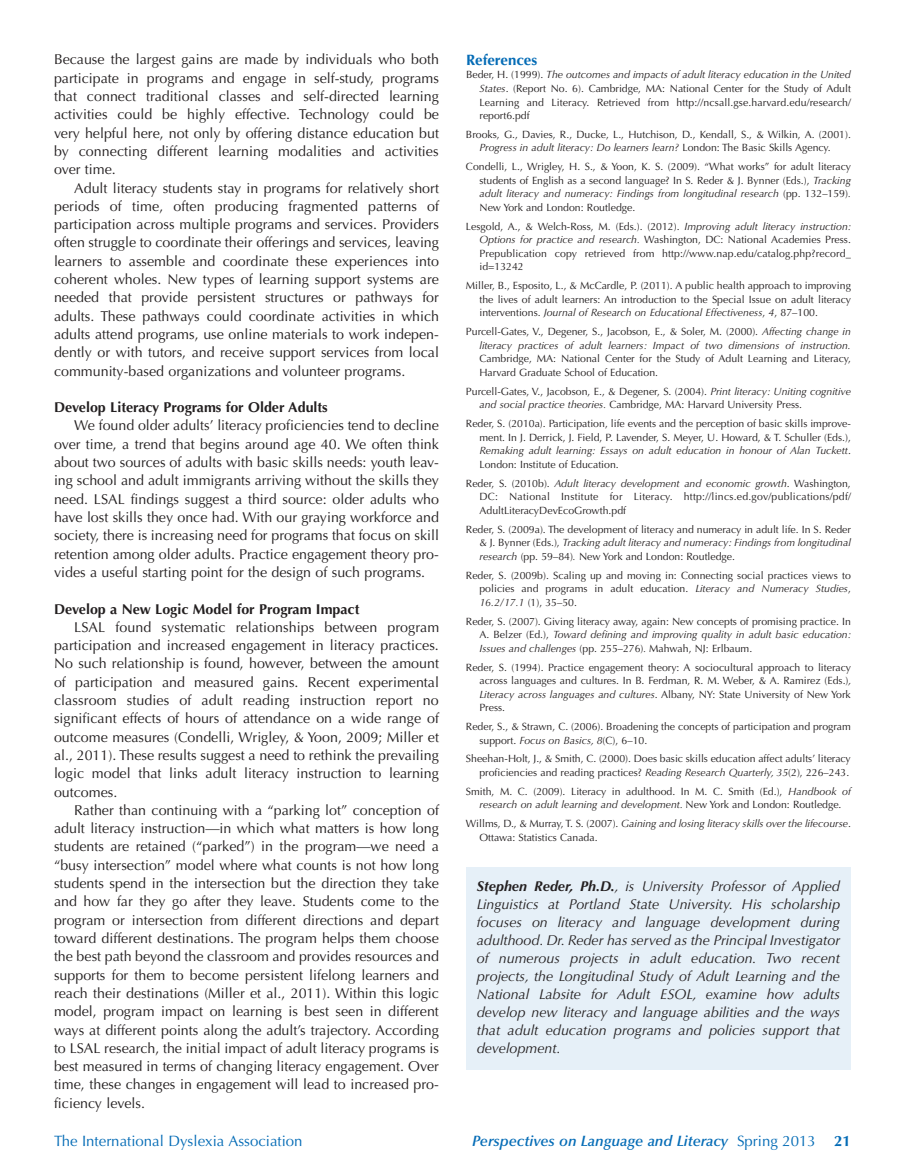
<style>
.page{position:relative;width:905px;height:1175px;background:#fff}
.page>*{position:absolute;margin:0;border:0;box-sizing:border-box;transform-origin:0 0}
.t1{font:italic 600 15px "Optima";color:#056cb6}
.t2{font:15px "Optima";color:#056cb6}
.t3{font:700 15px "Optima";color:#056cb6}
.t4{font:14.25px/18.3px "Optima";color:#231f20;text-align:justify}
.t5{font:italic 14.25px/18px "Optima";color:#231f20;text-align:justify}
.t6{font:700 14.25px "Optima";color:#231f20}
.t7{font:10.5px/13.5px "Optima";color:#231f20;text-align:justify}
.t8{font:italic 10.5px/13.5px "Optima";color:#231f20;text-align:right}
.s1{font-style:italic}
.s2{font-style:normal}
.s3{font-weight:700}
.s4{font-weight:400;font-style:normal}
.s5{font-weight:700;font-style:normal}
</style>
<div class="page">
<div style="left:466px;top:867px;width:384px;height:202px;background:#e6f0f8"></div>
<p class="t4" style="left:54px;top:51px;width:386px">Because the largest gains are made by individuals who both participate in programs and engage in self-study, programs that connect traditional classes and self-directed learning activities could be highly effective. Technology could be very helpful here, not only by offering distance education but by connecting different learning modalities and activities over time.</p>
<p class="t4" style="left:54px;top:179px;width:386px;text-indent:20px">Adult literacy students stay in programs for relatively short periods of time, often producing fragmented patterns of participation across multiple programs and services. Providers often struggle to coordinate their offerings and services, leaving learners to assemble and coordinate these experiences into coherent wholes. New types of learning support systems are needed that provide persistent structures or pathways for adults. These pathways could coordinate activities in which adults attend programs, use online materials to work indepen&shy;dently or with tutors, and receive support services from local community-based organizations and volunteer programs.</p>
<h2 class="t6" style="left:54px;top:399px;width:275px">Develop Literacy Programs for Older Adults</h2>
<p class="t4" style="left:54px;top:417px;width:386px;text-indent:20px">We found older adults’ literacy proficiencies tend to decline over time, a trend that begins around age 40. We often think about two sources of adults with basic skills needs: youth leav&shy;ing school and adult immigrants arriving without the skills they need. LSAL findings suggest a third source: older adults who have lost skills they once had. With our graying workforce and society, there is increasing need for programs that focus on skill retention among older adults. Practice engagement theory pro&shy;vides a useful starting point for the design of such programs.</p>
<h2 class="t6" style="left:54px;top:600px;width:307px">Develop a New Logic Model for Program Impact</h2>
<p class="t4" style="left:54px;top:618px;width:387px;text-indent:20px">LSAL found systematic relationships between program participation and increased engagement in literacy practices.<br>No such relationship is found, however, between the amount of participation and measured gains. Recent experimental classroom studies of adult reading instruction report no significant effects of hours of attendance on a wide range of outcome measures (Condelli, Wrigley, &amp; Yoon, 2009; Miller et al., 2011). These results suggest a need to rethink the prevailing logic model that links adult literacy instruction to learning outcomes.</p>
<p class="t4" style="left:54px;top:801px;width:386px;text-indent:20px">Rather than continuing with a “parking lot” conception of adult literacy instruction—in which what matters is how long students are retained (“parked”) in the program—we need a “busy intersection” model where what counts is not how long students spend in the intersection but the direction they take and how far they go after they leave. Students come to the program or intersection from different directions and depart toward different destinations. The program helps them choose the best path beyond the classroom and provides resources and supports for them to become persistent lifelong learners and reach their destinations (Miller et al., 2011). Within this logic model, program impact on learning is best seen in different ways at different points along the adult’s trajectory. According to LSAL research, the initial impact of adult literacy programs is best measured in terms of changing literacy engagement. Over time, these changes in engagement will lead to increased pro&shy;ficiency levels.</p>
<h1 class="t3" style="left:466px;top:51px;width:73px">References</h1>
<p class="t7" style="left:479px;top:68px;width:373px;text-indent:-13px">Beder, H. (1999). <span class="s1">The outcomes and impacts of adult literacy education in the United States</span>. (Report No. 6). Cambridge, MA: National Center for the Study of Adult Learning and Literacy. Retrieved from http://ncsall.gse.harvard.edu/research/ report6.pdf</p>
<p class="t7" style="left:479px;top:128px;width:373px;text-indent:-14px">Brooks, G., Davies, R., Ducke, L., Hutchison, D., Kendall, S., &amp; Wilkin, A. (2001).<br><span class="s1">Progress in adult literacy: Do learners learn?</span> London: The Basic Skills Agency.</p>
<p class="t7" style="left:479px;top:160px;width:373px;text-indent:-13px">Condelli, L., Wrigley, H. S., &amp; Yoon, K. S. (2009). “What works” for adult literacy students of English as a second language? In S. Reder &amp; J. Bynner (Eds.), <span class="s1">Tracking adult literacy and numeracy: Findings from longitudinal research</span> (pp. 132–159)<span class="s1">.<br></span>New York and London: Routledge.</p>
<p class="t7" style="left:479px;top:220px;width:373px;text-indent:-14px">Lesgold, A., &amp; Welch-Ross, M. (Eds.). (2012). <span class="s1">Improving adult literacy instruction:<br>Options for practice and research.</span> Washington, DC: National Academies Press.<br>Prepublication copy retrieved from http://www.nap.edu/catalog.php?record_ id=13242</p>
<p class="t7" style="left:479px;top:279px;width:373px;text-indent:-14px">Miller, B., Esposito, L., &amp; McCardle, P. (2011). A public health approach to improving the lives of adult learners: An introduction to the Special Issue on adult literacy interventions. <span class="s1">Journal of Research on Educational Effectiveness</span>, <span class="s1">4</span>, 87–100.</p>
<p class="t8" style="left:466px;top:325px;width:386px"><span class="s2">Purcell-Gates, V., Degener, S., Jacobson, E., &amp; Soler, M. (2000).</span> Affecting change in literacy practices of adult learners: Impact of two dimensions of instruction.</p>
<p class="t7" style="left:479px;top:352px;width:373px">Cambridge, MA: National Center for the Study of Adult Learning and Literacy,<br>Harvard Graduate School of Education.</p>
<p class="t7" style="left:479px;top:384px;width:373px;text-indent:-13px">Purcell-Gates, V., Jacobson, E., &amp; Degener, S. (2004). <span class="s1">Print literacy: Uniting cognitive and social practice theories.</span> Cambridge, MA: Harvard U niversity Press.</p>
<p class="t7" style="left:479px;top:417px;width:373px;text-indent:-14px">Reder, S. (2010a). Participation, life events and the perception of basic skills improve&shy;ment. In J. Derrick, J. Field, P. Lavender, S. Meyer, U . Howard, &amp; T. Schuller (Eds.), <span class="s1">Remaking adult learning: Essays on adult education in honour of Alan Tuckett</span>.<br>London: Institute of Education.</p>
<p class="t7" style="left:479px;top:476px;width:373px;text-indent:-13px">Reder, S. (2010b). <span class="s1">Adult literacy development and economic growth</span>. Washington, DC: National Institute for Literacy. http://lincs.ed.gov/publications/pdf/ AdultLiteracyDevEcoGrowth.pdf</p>
<p class="t7" style="left:479px;top:522px;width:373px;text-indent:-14px">Reder, S. (2009a). The development of literacy and numeracy in adult life. In S. Reder &amp; J. Bynner (Eds.), <span class="s1">Tracking adult literacy and numeracy: Findings from longitudinal research</span> (pp. 59–84)<span class="s1">.</span> New York and London: Routledge.</p>
<p class="t7" style="left:479px;top:568px;width:373px;text-indent:-13px">Reder, S. (2009b). Scaling up and moving in: Connecting social practices views to policies and programs in adult education. <span class="s1">Literacy and Numeracy Studies</span>, <span class="s1">16.2/17.1</span> (1), 35–50.</p>
<p class="t7" style="left:479px;top:614px;width:373px;text-indent:-14px">Reder, S. (2007). Giving literacy away, again: New concepts of promising practice. In A. Belzer (Ed.), <span class="s1">Toward defining and improving quality in adult basic education:<br>Issues and challenges</span> (pp. 255–276)<span class="s1">.</span> Mahwah, NJ: Erlbaum.</p>
<p class="t7" style="left:479px;top:660px;width:373px;text-indent:-13px">Reder, S. (1994). Practice engagement theory: A sociocultural approach to literacy across languages and cultures. In B. Ferdman, R. M. Weber, &amp; A. Ramirez (Eds.)<span class="s1">, Literacy across languages and cultures</span>. Albany, NY: State U niversity of New York Press.</p>
<p class="t7" style="left:479px;top:720px;width:373px;text-indent:-14px">Reder, S., &amp; Strawn, C. (2006). Broadening the concepts of participation and program support. <span class="s1">Focus on Basics, 8</span>(C), 6–10.</p>
<p class="t7" style="left:466px;top:752px;width:386px;text-align:right">Sheehan-Holt, J., &amp; Smith, C. (2000). Does basic skills education affect adults’ literacy proficiencies and reading practices? <span class="s1">Reading Research Quarterly, 35</span>(2), 226–243.</p>
<p class="t7" style="left:466px;top:784px;width:386px;text-align:center">Smith, M. C. (2009). Literacy in adulthood. In M. C. Smith (Ed.), <span class="s1">Handbook of research on adult learning and development.</span> New York and London: Routledge.</p>
<p class="t7" style="left:479px;top:817px;width:373px;text-indent:-14px">Willms, D., &amp; Murray, T. S. (2007). <span class="s1">Gaining and losing literacy skills over the lifecourse</span>.<br>Ottawa: Statistics Canada.</p>
<p class="t5" style="left:477px;top:877px;width:365px"><span class="s3">Stephen Reder, Ph.D.</span>, is University Professor of Applied Linguistics at Portland State University. His scholarship focuses on literacy and language development during adulthood. Dr. Reder has served as the Principal Investigator of numerous projects in adult education. Two recent projects, the Longitudinal Study of Adult Learning and the National Labsite for Adult ESOL, examine how adults develop new literacy and language abilities and the ways that adult education programs and policies support that development.</p>
<h1 class="t2" style="left:54px;top:1131px;width:250px">The International Dyslexia Association</h1>
<h1 class="t1" style="left:472px;top:1131px;width:380px">Perspectives on Language and Literacy <span class="s4">Spring 2013</span> <span class="s5">21</span></h1>
</div>
